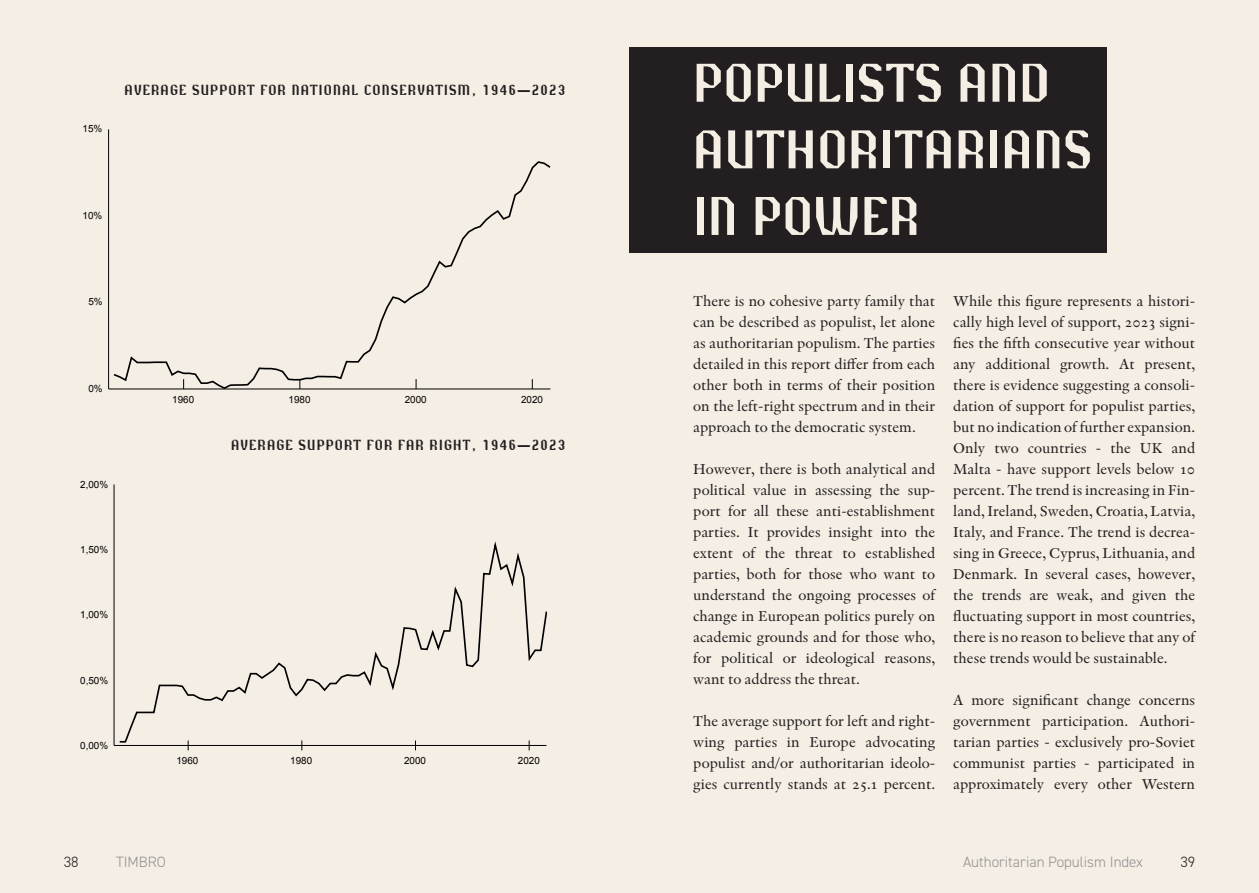
<style>
.page{position:relative;width:1259px;height:893px;background:#f4eee4}
.page>*{position:absolute;margin:0;border:0;box-sizing:border-box;transform-origin:0 0}
.Kapitel-rubrik_LEFT{font:55.5px/66.6px "Resistance";color:#f4eee4}
.Brödtext_efter_rubrik{font:15px/21px "Indigo Antiqua Pro Text";color:#231f20;text-align:justify}
.Bild_rubrik{font:15px "Resistance";letter-spacing:.06em;color:#231f20}
.t1{font:300 15px "DIN2014";color:#929090}
.t2{font:300 15px "DIN2014";color:#231f20}
.t3{font:9.9px "Arial";color:#000}
</style>
<div class="page">
<div style="left:629px;top:47px;width:478px;height:205px;background:#231f20"></div>
<hr style="left:109px;top:389px;width:441px;height:1px;background:#000">
<hr style="left:108px;top:129px;width:1px;height:260px;background:#000">
<svg style="left:112px;top:161px;width:438px;height:228px"></svg>
<hr style="left:114px;top:745px;width:432px;height:1px;background:#000">
<hr style="left:114px;top:484px;width:1px;height:261px;background:#000">
<svg style="left:119px;top:541px;width:427px;height:202px"></svg>
<p class="t3" style="left:83px;top:122px;width:21px">15%</p>
<p class="Bild_rubrik" style="left:125px;top:82px;width:442px">AVERAGE SUPPORT FOR NATIONAL CONSERVATISM, 1946—2023</p>
<p class="t3" style="left:83px;top:209px;width:21px">10%</p>
<p class="t3" style="left:88px;top:295px;width:16px">5%</p>
<p class="t3" style="left:88px;top:382px;width:16px">0%</p>
<p class="t3" style="left:80px;top:478px;width:30px">2,00%</p>
<p class="t3" style="left:80px;top:543px;width:30px">1,50%</p>
<p class="t3" style="left:80px;top:608px;width:30px">1,00%</p>
<p class="t3" style="left:80px;top:674px;width:30px">0,50%</p>
<p class="t3" style="left:80px;top:739px;width:30px">0,00%</p>
<p class="t3" style="left:172px;top:393px;width:23px">1960</p>
<p class="t3" style="left:288px;top:393px;width:23px">1980</p>
<p class="t3" style="left:405px;top:393px;width:23px">2000</p>
<p class="t3" style="left:521px;top:393px;width:23px">2020</p>
<p class="Bild_rubrik" style="left:231px;top:437px;width:336px">AVERAGE SUPPORT FOR FAR RIGHT, 1946—2023</p>
<p class="t3" style="left:176px;top:754px;width:23px">1960</p>
<p class="t3" style="left:290px;top:754px;width:23px">1980</p>
<p class="t3" style="left:404px;top:754px;width:23px">2000</p>
<p class="t3" style="left:518px;top:754px;width:23px">2020</p>
<p class="Kapitel-rubrik_LEFT" style="left:693px;top:51px;width:401px">POPULISTS AND<br>AUTHORITARIANS<br>IN POWER</p>
<p class="Brödtext_efter_rubrik" style="left:693px;top:291px;width:243px">There is no cohesive party family that can be described as populist, let alone as authoritarian populism. The parties detailed in this report differ from each other both in terms of their position on the left-right spectrum and in their approach to the democratic system.</p>
<p class="Brödtext_efter_rubrik" style="left:693px;top:459px;width:243px">However, there is both analytical and political value in assessing the sup&shy;port for all these anti-establishment parties. It provides insight into the extent of the threat to established parties, both for those who want to understand the ongoing processes of change in European politics purely on academic grounds and for those who, for political or ideological reasons, want to address the threat.</p>
<p class="Brödtext_efter_rubrik" style="left:693px;top:711px;width:243px">The average support for left and right&shy;wing parties in Europe advocating populist and/or authoritarian ideolo&shy;gies currently stands at 25.1 percent.</p>
<p class="Brödtext_efter_rubrik" style="left:953px;top:291px;width:243px">While this figure represents a histori&shy;cally high level of support, 2023 signi&shy;fies the fifth consecutive year without any additional growth. At present, there is evidence suggesting a consoli&shy;dation of support for populist parties, but no indication of further expansion.</p>
<p class="Brödtext_efter_rubrik" style="left:953px;top:438px;width:243px">Only two countries - the UK and Malta - have support levels below 10 percent. The trend is increasing in Fin&shy;land, Ireland, Sweden, Croatia, Latvia, Italy, and France. The trend is decrea&shy;sing in Greece, Cyprus, Lithuania, and Denmark. In several cases, however, the trends are weak, and given the fluctuating support in most countries, there is no reason to believe that any of these trends would be sustainable.</p>
<p class="Brödtext_efter_rubrik" style="left:953px;top:690px;width:243px">A more significant change concerns government participation. Authori&shy;tarian parties - exclusively pro-Soviet communist parties - participated in approximately every other Western</p>
<p class="t2" style="left:64px;top:853px;width:16px">38</p>
<p class="t1" style="left:116px;top:853px;width:51px">TIMBRO</p>
<p class="t1" style="left:963px;top:853px;width:181px">Authoritarian Populism Index</p>
<p class="t2" style="left:1180px;top:853px;width:16px">39</p>
</div>
